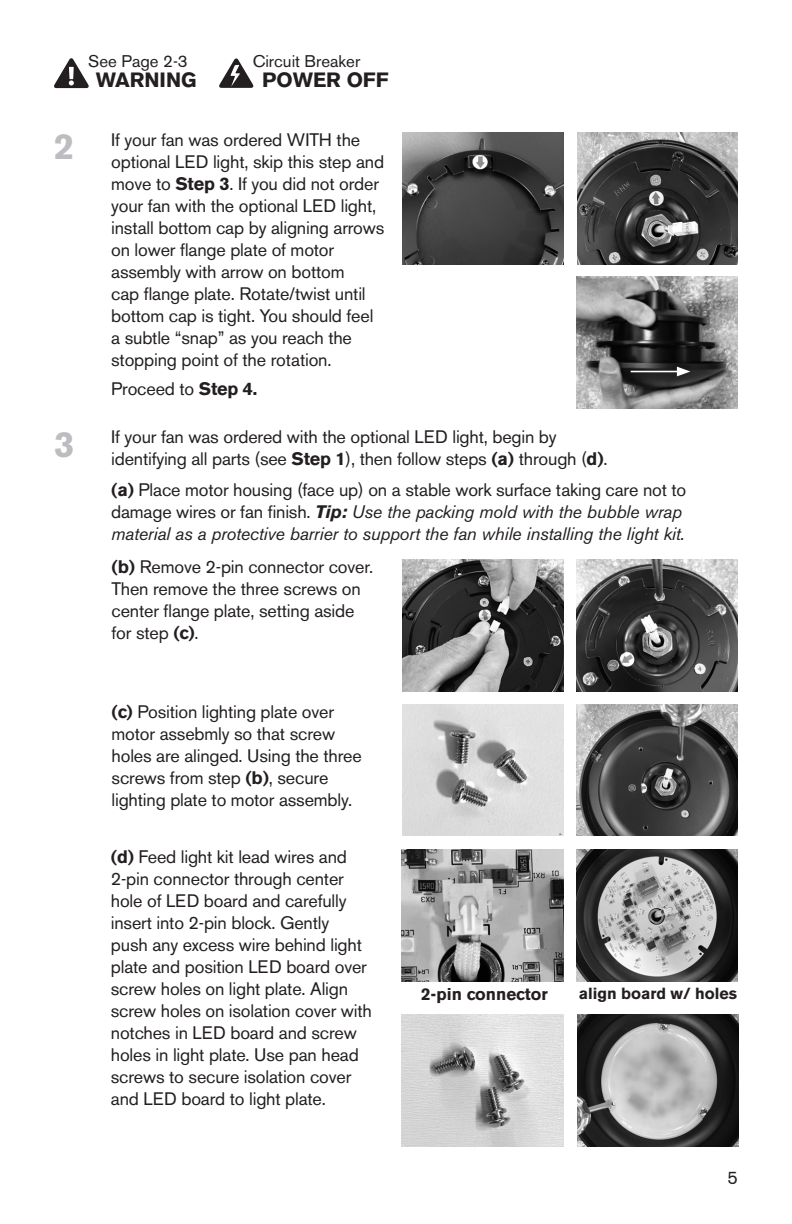
<style>
.page{position:relative;width:792px;height:1224px;background:#fff}
.page>*{position:absolute;margin:0;border:0;box-sizing:border-box;transform-origin:0 0}
.t1{font:700 36px "Akzidenz Grotesk BE";color:#bcbdc0}
.t2{font:900 20.4px "Akzidenz Grotesk";color:#231f20}
.t3{font:18px/22px "Akzidenz Grotesk BE";letter-spacing:-.01em;color:#231f20}
.t4{font:italic 18px/22px "Akzidenz Grotesk BE";letter-spacing:-.01em;color:#231f20}
.t5{font:700 17px "Akzidenz Grotesk BE";color:#231f20}
.t6{font:16.8px "Akzidenz Grotesk BE";color:#231f20}
.t7{font:700 16px "Akzidenz Grotesk BE";color:#231f20}
.s1{font-weight:700}
.s2{font-weight:700;font-style:normal}
.s3{font-style:normal}
</style>
<div class="page">
<svg style="left:54px;top:58px;width:35px;height:30px"></svg>
<svg style="left:219px;top:58px;width:35px;height:30px"></svg>
<img style="left:403px;top:560px;width:161px;height:132px">
<img style="left:577px;top:560px;width:161px;height:132px">
<img style="left:403px;top:704px;width:161px;height:132px">
<img style="left:577px;top:704px;width:161px;height:132px">
<img style="left:402px;top:1015px;width:161px;height:131px">
<img style="left:402px;top:849px;width:161px;height:132px">
<img style="left:577px;top:1015px;width:161px;height:131px">
<img style="left:576px;top:849px;width:161px;height:132px">
<img style="left:577px;top:132px;width:161px;height:132px">
<img style="left:402px;top:132px;width:162px;height:132px">
<img style="left:577px;top:276px;width:161px;height:132px">
<hr style="left:631px;top:371px;width:49px;height:1px;background:#fff">
<svg style="left:677px;top:367px;width:13px;height:9px"></svg>
<p class="t6" style="left:88px;top:54px;width:101px">See Page 2-3</p>
<p class="t2" style="left:96px;top:68px;width:102px">WARNING</p>
<p class="t6" style="left:253px;top:54px;width:109px">Circuit Breaker</p>
<p class="t2" style="left:262px;top:68px;width:128px">POWER OFF</p>
<h1 class="t1" style="left:54px;top:132px;width:22px">2</h1>
<p class="t3" style="left:111px;top:130px;width:275px">If your fan was ordered WITH the optional LED light, skip this step and move to <span class="s1">Step 3</span>. If you did not order your fan with the optional LED light, install bottom cap by aligning arrows on lower flange plate of motor assembly with arrow on bottom<br>cap flange plate. Rotate/twist until bottom cap is tight. You should feel a subtle “snap” as you reach the stopping point of the rotation.</p>
<p class="t3" style="left:111px;top:379px;width:148px">Proceed to <span class="s1">Step 4.</span></p>
<p class="t3" style="left:54px;top:427px;width:555px;text-align:center">If your fan was ordered with the optional LED light, begin by<br><sup>3</sup> identifying all parts (see <span class="s1">Step 1</span>), then follow steps <span class="s1">(a)</span> through (<span class="s1">d)</span>.</p>
<p class="t4" style="left:111px;top:479px;width:577px"><span class="s2">(a)</span> <span class="s3">Place motor housing (face up) on a stable work surface taking care not to damage wires or fan finish.</span> <span class="s1">Tip:</span> Use the packing mold with the bubble wrap material as a protective barrier to support the fan while installing the light kit.</p>
<p class="t3" style="left:112px;top:558px;width:263px"><span class="s1">(b)</span> Remove 2-pin connector cover.<br>Then remove the three screws on center flange plate, setting aside for step <span class="s1">(c)</span>.</p>
<p class="t3" style="left:112px;top:702px;width:252px"><span class="s1">(c)</span> Position lighting plate over motor assebmly so that screw holes are alinged. Using the three screws from step <span class="s1">(b)</span>, secure lighting plate to motor assembly.</p>
<p class="t3" style="left:111px;top:847px;width:262px"><span class="s1">(d)</span> Feed light kit lead wires and<br>2-pin connector through center hole of LED board and carefully insert into 2-pin block. Gently<br>push any excess wire behind light plate and position LED board over screw holes on light plate. Align screw holes on isolation cover with notches in LED board and screw holes in light plate. Use pan head screws to secure isolation cover and LED board to light plate.</p>
<p class="t5" style="left:421px;top:987px;width:128px">2-pin connector</p>
<p class="t7" style="left:579px;top:987px;width:160px">align board w/ holes</p>
<p class="t3" style="left:728px;top:1168px;width:12px">5</p>
</div>
